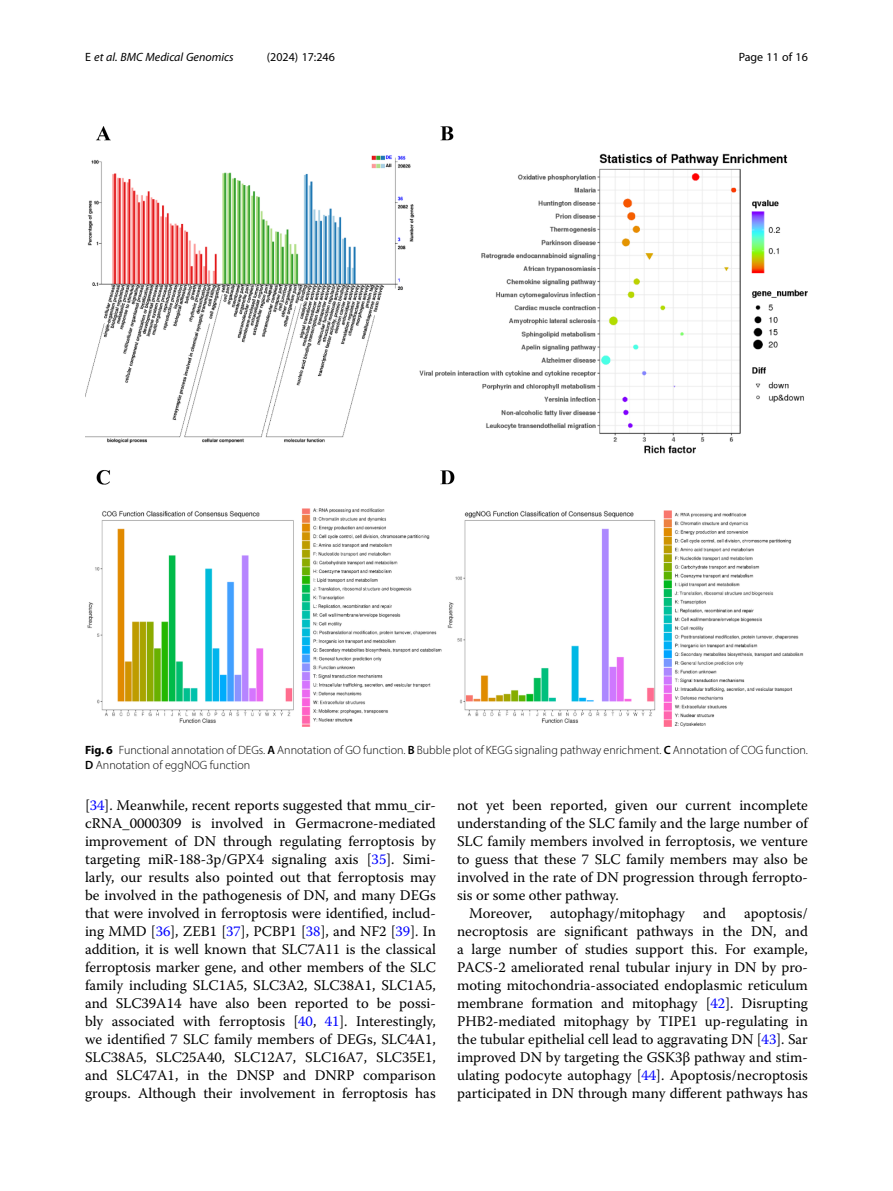
<style>
.page{position:relative;width:893px;height:1191px;background:#fff}
.page>*{position:absolute;margin:0;border:0;box-sizing:border-box;transform-origin:0 0}
.Body_Text_Indent{font:14.7px/18px "Warnock Pro";color:#000;text-align:justify}
.Figure_Caption{font:300 12px/15px "Myriad Pro";color:#000}
.t1{font:italic 12px "Myriad Pro";color:#000}
.t2{font:12px "Myriad Pro";color:#000}
.s1{font-style:normal}
.s2{font-weight:700}
.s3{font-weight:600}
.s4{color:#00f}
</style>
<div class="page">
<img style="left:85px;top:126px;width:723px;height:600px">
<p class="t1" style="left:85px;top:50px;width:150px"><span class="s1">E</span> et al. BMC Medical Genomics</p>
<p class="t2" style="left:267px;top:50px;width:70px">(2024) 17:246</p>
<p class="t2" style="left:739px;top:50px;width:71px">Page 11 of 16</p>
<p class="Figure_Caption" style="left:85px;top:742px;width:724px"><span class="s2">Fig. 6</span> Functional annotation of DEGs. <span class="s3">A</span> Annotation of GO function. <span class="s3">B</span> Bubble plot of KEGG signaling pathway enrichment. <span class="s3">C</span> Annotation of COG function.<br><span class="s3">D</span> Annotation of eggNOG function</p>
<p class="Body_Text_Indent" style="left:85px;top:796px;width:352px">[<span class="s4">34</span>]. Meanwhile, recent reports suggested that mmu_cir&shy;cRNA_0000309 is involved in Germacrone-mediated improvement of DN through regulating ferroptosis by targeting miR-188-3p/GPX4 signaling axis [<span class="s4">35</span>]. Simi&shy;larly, our results also pointed out that ferroptosis may be involved in the pathogenesis of DN, and many DEGs that were involved in ferroptosis were identified, includ&shy;ing MMD [<span class="s4">36</span>], ZEB1 [<span class="s4">37</span>], PCBP1 [<span class="s4">38</span>], and NF2 [<span class="s4">39</span>]. In addition, it is well known that SLC7A11 is the classical ferroptosis marker gene, and other members of the SLC family including SLC1A5, SLC3A2, SLC38A1, SLC1A5, and SLC39A14 have also been reported to be possi&shy;bly associated with ferroptosis [<span class="s4">40</span>, <span class="s4">41</span>]. Interestingly, we identified 7 SLC family members of DEGs, SLC4A1, SLC38A5, SLC25A40, SLC12A7, SLC16A7, SLC35E1, and SLC47A1, in the DNSP and DNRP comparison groups. Although their involvement in ferroptosis has</p>
<p class="Body_Text_Indent" style="left:457px;top:796px;width:352px">not yet been reported, given our current incomplete understanding of the SLC family and the large number of SLC family members involved in ferroptosis, we venture to guess that these 7 SLC family members may also be involved in the rate of DN progression through ferropto&shy;sis or some other pathway.</p>
<p class="Body_Text_Indent" style="left:457px;top:904px;width:352px;text-indent:12px">Moreover, autophagy/mitophagy and apoptosis/ necroptosis are significant pathways in the DN, and a large number of studies support this. For example, PACS-2 ameliorated renal tubular injury in DN by pro&shy;moting mitochondria-associated endoplasmic reticulum membrane formation and mitophagy [<span class="s4">42</span>]. Disrupting PHB2-mediated mitophagy by TIPE1 up-regulating in the tubular epithelial cell lead to aggravating DN [<span class="s4">43</span>]. Sar improved DN by targeting the GSK3β pathway and stim&shy;ulating podocyte autophagy [<span class="s4">44</span>]. Apoptosis/necroptosis participated in DN through many different pathways has</p>
</div>
